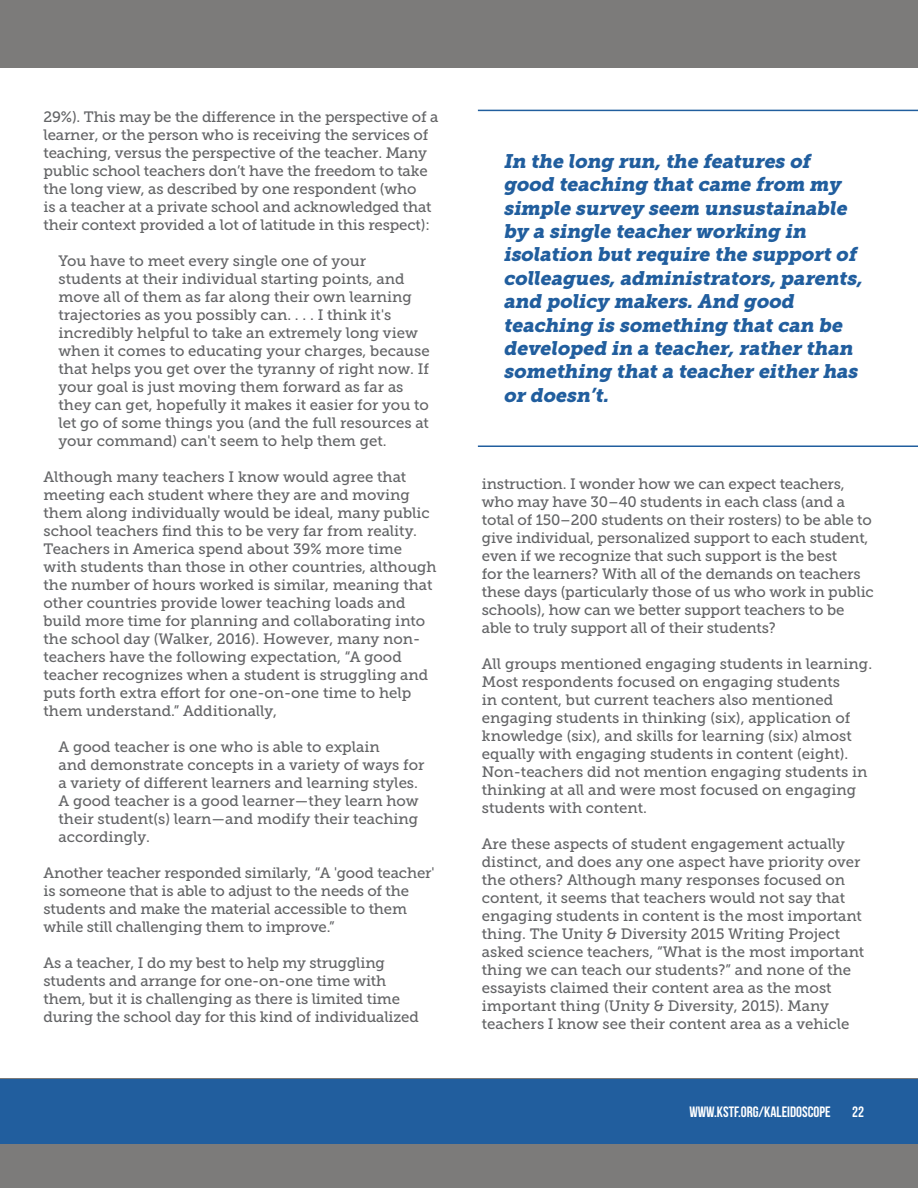
<style>
.page{position:relative;width:918px;height:1188px;background:#fff}
.page>*{position:absolute;margin:0;border:0;box-sizing:border-box;transform-origin:0 0}
.t1{font:italic 19.5px/23.4px "Museo Slab 900";color:#215e9e}
.t2{font:15px/18px "Museo Slab 500";color:#636466}
.t3{font:15px "Bebas Neue";color:#fff}
</style>
<div class="page">
<div style="left:0;top:1078px;width:918px;height:110px;background:#7c7b7a"></div>
<div style="left:0;top:1079px;width:918px;height:65px;background:#215e9e"></div>
<div style="left:0;top:0;width:918px;height:68px;background:#7c7b7a"></div>
<hr style="left:478px;top:110px;width:440px;height:1px;background:#215e9e">
<hr style="left:478px;top:446px;width:440px;height:1px;background:#215e9e">
<p class="t2" style="left:44px;top:108px;width:396px">29%). This may be the difference in the perspective of a learner, or the person who is receiving the services of teaching, versus the perspective of the teacher. Many public school teachers don’t have the freedom to take the long view, as described by one respondent (who<br>is a teacher at a private school and acknowledged that their context provided a lot of latitude in this respect):</p>
<p class="t2" style="left:58px;top:252px;width:373px">You have to meet every single one of your students at their individual starting points, and move all of them as far along their own learning trajectories as you possibly can. . . . I think it's incredibly helpful to take an extremely long view when it comes to educating your charges, because that helps you get over the tyranny of right now. If your goal is just moving them forward as far as they can get, hopefully it makes it easier for you to let go of some things you (and the full resources at your command) can't seem to help them get.</p>
<p class="t2" style="left:44px;top:468px;width:395px">Although many teachers I know would agree that meeting each student where they are and moving them along individually would be ideal, many public school teachers find this to be very far from reality.<br>Teachers in America spend about 39% more time with students than those in other countries, although the number of hours worked is similar, meaning that other countries provide lower teaching loads and build more time for planning and collaborating into the school day (Walker, 2016). However, many non&shy;teachers have the following expectation, “A good teacher recognizes when a student is struggling and puts forth extra effort for one-on-one time to help them understand.” Additionally,</p>
<p class="t2" style="left:58px;top:738px;width:368px">A good teacher is one who is able to explain<br>and demonstrate concepts in a variety of ways for a variety of different learners and learning styles.<br>A good teacher is a good learner—they learn how their student(s) learn—and modify their teaching accordingly.</p>
<p class="t2" style="left:44px;top:864px;width:393px">Another teacher responded similarly, “A 'good teacher' is someone that is able to adjust to the needs of the students and make the material accessible to them while still challenging them to improve.”</p>
<p class="t2" style="left:44px;top:954px;width:377px">As a teacher, I do my best to help my struggling students and arrange for one-on-one time with them, but it is challenging as there is limited time during the school day for this kind of individualized</p>
<p class="t1" style="left:503px;top:149px;width:364px">In the long run,the features of good teaching that came from my simple survey seem unsustainable by a single teacher working in isolation but require the support of colleagues,administrators,parents, and policy makers.And good teaching is something that can be developed in a teacher,rather than something that a teacher either has or doesn’t.</p>
<p class="t2" style="left:482px;top:475px;width:393px">instruction. I wonder how we can expect teachers, who may have 30–40 students in each class (and a total of 150–200 students on their rosters) to be able to give individual, personalized support to each student, even if we recognize that such support is the best<br>for the learners? With all of the demands on teachers these days (particularly those of us who work in public schools), how can we better support teachers to be able to truly support all of their students?</p>
<p class="t2" style="left:482px;top:655px;width:392px">All groups mentioned engaging students in learning.<br>Most respondents focused on engaging students<br>in content, but current teachers also mentioned engaging students in thinking (six), application of knowledge (six), and skills for learning (six) almost equally with engaging students in content (eight).<br>Non-teachers did not mention engaging students in thinking at all and were most focused on engaging students with content.</p>
<p class="t2" style="left:482px;top:835px;width:384px">Are these aspects of student engagement actually distinct, and does any one aspect have priority over the others? Although many responses focused on content, it seems that teachers would not say that engaging students in content is the most important thing. The Unity &amp; Diversity 2015 Writing Project asked science teachers, “What is the most important thing we can teach our students?” and none of the essayists claimed their content area as the most important thing (Unity &amp; Diversity, 2015). Many teachers I know see their content area as a vehicle</p>
<p class="t3" style="left:689px;top:1104px;width:143px">WWW.KSTF.ORG/KALEIDOSCOPE</p>
<p class="t3" style="left:852px;top:1104px;width:13px">22</p>
</div>
